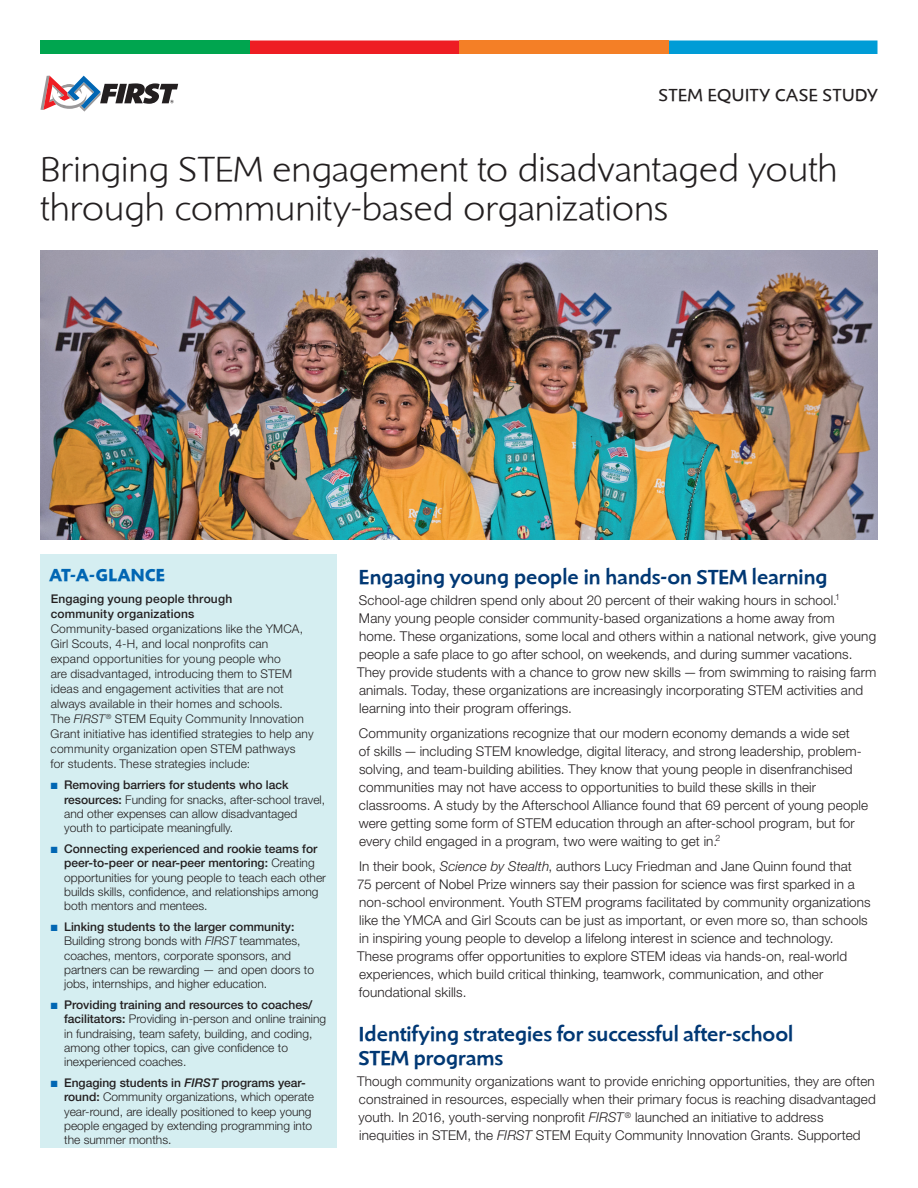
<style>
.page{position:relative;width:918px;height:1188px;background:#fff}
.page>*{position:absolute;margin:0;border:0;box-sizing:border-box;transform-origin:0 0}
.t1{font:300 36px/39px "Shinn RR";color:#231f20}
.t2{font:500 21px/24px "Shinn RR";letter-spacing:.005em;color:#013874}
.t3{font:18px "Shinn RR";letter-spacing:.03em;color:#231f20}
.t4{font:700 18px "Shinn RR";letter-spacing:.035em;color:#0166b3}
.t5{font:300 13.5px/18px "Helvetica Neue";letter-spacing:.01em;color:#231f20}
.t6{font:300 12px/14.2px "Helvetica Neue";color:#231f20}
.t7{font:500 12px/15px "Helvetica Neue";letter-spacing:.015em;color:#231f20}
.s1{font-style:italic}
.s2{color:#0166b3}
.s3{font-weight:500}
.s4{font-weight:500;font-style:italic}
</style>
<div class="page">
<svg style="left:668px;top:40px;width:210px;height:14px;background:#0a9fd6"></svg>
<div style="left:459px;top:40px;width:209px;height:14px;background:#f47f26"></div>
<div style="left:250px;top:40px;width:209px;height:14px;background:#ee1d23"></div>
<div style="left:40px;top:40px;width:210px;height:14px;background:#00a54f"></div>
<svg style="left:41px;top:76px;width:137px;height:36px"></svg>
<div style="left:40px;top:554px;width:298px;height:594px;background:#d5eef1"></div>
<img style="left:40px;top:251px;width:838px;height:289px">
<h3 class="t3" style="left:659px;top:84px;width:220px">STEM EQUITY CASE STUDY</h3>
<h1 class="t1" style="left:40px;top:149px;width:799px">Bringing STEM engagement to disadvantaged youth through community-based organizations</h1>
<h3 class="t4" style="left:50px;top:565px;width:117px">AT-A-GLANCE</h3>
<p class="t7" style="left:51px;top:591px;width:183px">Engaging young people through community organizations</p>
<p class="t6" style="left:51px;top:621px;width:264px;line-height:15px">Community-based organizations like the YMCA, Girl Scouts, 4-H, and local nonprofits can<br>expand opportunities for young people who<br>are disadvantaged, introducing them to STEM ideas and engagement activities that are not always available in their homes and schools.<br>The <span class="s1">FIRST</span><sup>®</sup> STEM Equity Community Innovation Grant initiative has identified strategies to help any community organization open STEM pathways<br>for students. These strategies include:</p>
<p class="t6" style="left:64px;top:778px;width:262px;text-indent:-13px"><span class="s2">■</span> <span class="s3">Removing barriers for students who lack resources:</span> Funding for snacks, after-school travel, and other expenses can allow disadvantaged youth to participate meaningfully.</p>
<p class="t6" style="left:64px;top:841px;width:263px;text-indent:-13px"><span class="s2">■</span> <span class="s3">Connecting experienced and rookie teams for peer-to-peer or near-peer mentoring:</span> Creating opportunities for young people to teach each other builds skills, confidence, and relationships among both mentors and mentees.</p>
<p class="t6" style="left:64px;top:919px;width:251px;text-indent:-13px"><span class="s2">■</span> <span class="s3">Linking students to the larger community:<br></span>Building strong bonds with <span class="s1">FIRST</span> teammates, coaches, mentors, corporate sponsors, and partners can be rewarding — and open doors to jobs, internships, and higher education.</p>
<p class="t6" style="left:64px;top:997px;width:264px;text-indent:-13px"><span class="s2">■</span> <span class="s3">Providing training and resources to coaches/ facilitators:</span> Providing in-person and online training in fundraising, team safety, building, and coding, among other topics, can give confidence to inexperienced coaches.</p>
<p class="t6" style="left:64px;top:1075px;width:251px;text-indent:-13px"><span class="s2">■</span> <span class="s3">Engaging students in</span> <span class="s4">FIRST</span> <span class="s3">programs year&shy;round:</span> Community organizations, which operate year-round, are ideally positioned to keep young people engaged by extending programming into the summer months.</p>
<h2 class="t2" style="left:359px;top:565px;width:470px">Engaging young people in hands-on STEM learning</h2>
<p class="t5" style="left:357px;top:591px;width:521px">School-age children spend only about 20 percent of their waking hours in school.<sup>1<br></sup>Many young people consider community-based organizations a home away from<br>home. These organizations, some local and others within a national network, give young people a safe place to go after school, on weekends, and during summer vacations.<br>They provide students with a chance to grow new skills — from swimming to raising farm animals. Today, these organizations are increasingly incorporating STEM activities and learning into their program offerings.</p>
<p class="t5" style="left:359px;top:724px;width:511px">Community organizations recognize that our modern economy demands a wide set<br>of skills — including STEM knowledge, digital literacy, and strong leadership, problem&shy;solving, and team-building abilities. They know that young people in disenfranchised communities may not have access to opportunities to build these skills in their classrooms. A study by the Afterschool Alliance found that 69 percent of young people were getting some form of STEM education through an after-school program, but for every child engaged in a program, two were waiting to get in.<sup>2</sup></p>
<p class="t5" style="left:357px;top:857px;width:515px">In their book, <span class="s1">Science by Stealth</span>, authors Lucy Friedman and Jane Quinn found that<br>75 percent of Nobel Prize winners say their passion for science was first sparked in a non-school environment. Youth STEM programs facilitated by community organizations like the YMCA and Girl Scouts can be just as important, or even more so, than schools in inspiring young people to develop a lifelong interest in science and technology.<br>These programs offer opportunities to explore STEM ideas via hands-on, real-world experiences, which build critical thinking, teamwork, communication, and other foundational skills.</p>
<h2 class="t2" style="left:359px;top:1022px;width:436px">Identifying strategies for successful after-school<br>STEM programs</h2>
<p class="t5" style="left:357px;top:1072px;width:520px">Though community organizations want to provide enriching opportunities, they are often constrained in resources, especially when their primary focus is reaching disadvantaged youth. In 2016, youth-serving nonprofit <span class="s1">FIRST</span> <sup>®</sup> launched an initiative to address inequities in STEM, the <span class="s1">FIRST</span> STEM Equity Community Innovation Grants. Supported</p>
</div>
